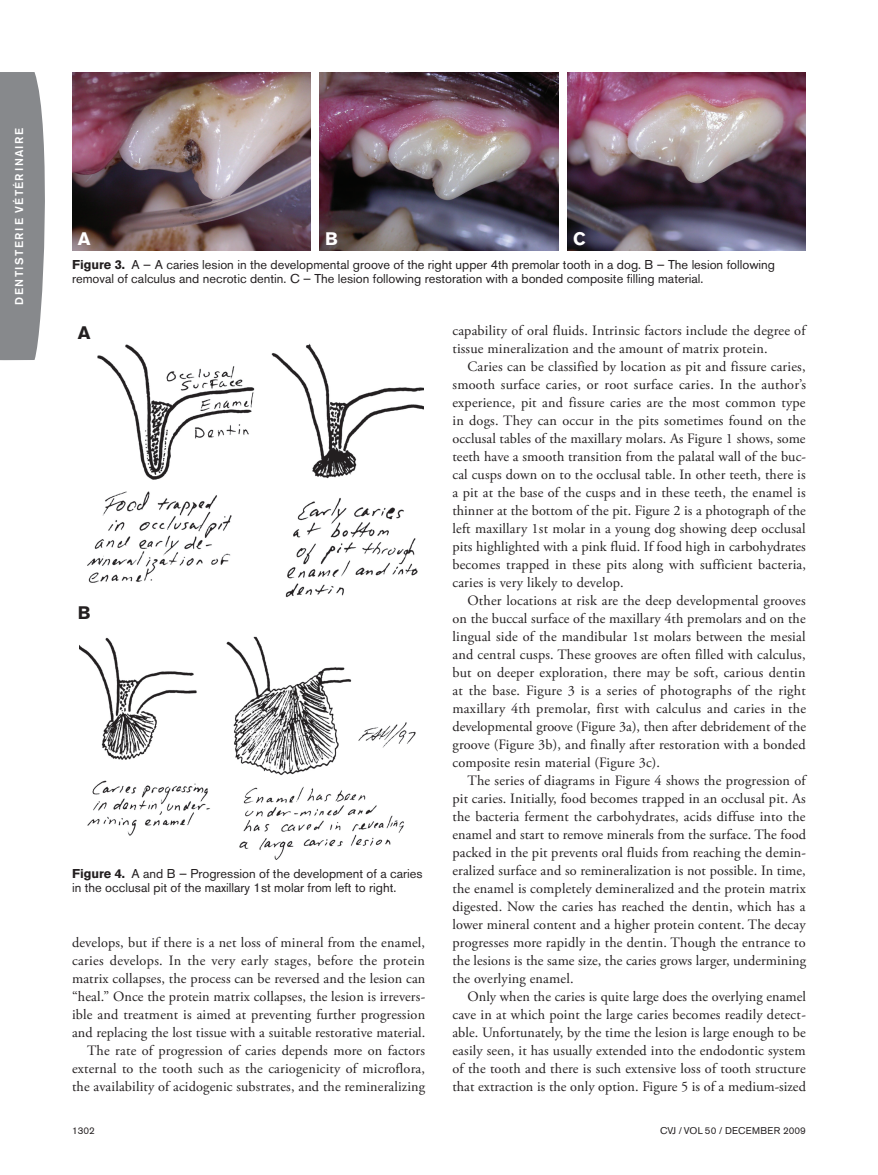
<style>
.page{position:relative;width:878px;height:1175px;background:#fff}
.page>*{position:absolute;margin:0;border:0;box-sizing:border-box;transform-origin:0 0}
.t1{font:700 18px "Akzidenz Grotesk BE";color:#fff}
.t2{font:700 18px "Akzidenz Grotesk BE";color:#231f20}
.t3{font:14.25px/18px "Adobe Garamond Pro";letter-spacing:.01em;color:#231f20;text-align:justify}
.t4{font:12.75px/13.5px "Akzidenz Grotesk BE";color:#231f20}
.t5{font:500 11.25px "Akzidenz Grotesk BE";letter-spacing:.135em;color:#fff}
.t6{font:9.75px "Akzidenz Grotesk BE";letter-spacing:.02em;color:#231f20}
.s1{font-weight:700}
</style>
<div class="page">
<div style="left:0;top:72px;width:45px;height:288px;background:#87898c"></div>
<img style="left:72px;top:72px;width:238px;height:179px">
<img style="left:320px;top:72px;width:238px;height:179px">
<img style="left:567px;top:72px;width:239px;height:179px">
<img style="left:87px;top:343px;width:336px;height:255px">
<img style="left:79px;top:636px;width:337px;height:224px">
<p class="t5" style="left:12px;top:304px;width:178px;rotate:-90deg">Dentisterie vétérinaire</p>
<p class="t1" style="left:78px;top:228px;width:14px">A</p>
<p class="t1" style="left:325px;top:228px;width:14px">B</p>
<p class="t1" style="left:573px;top:228px;width:14px">C</p>
<p class="t4" style="left:72px;top:258px;width:704px"><span class="s1">Figure 3.</span> A — A caries lesion in the developmental groove of the right upper 4th premolar tooth in a dog. B — The lesion following removal of calculus and necrotic dentin. C — The lesion following restoration with a bonded composite filling material.</p>
<p class="t2" style="left:78px;top:322px;width:14px">A</p>
<p class="t2" style="left:78px;top:602px;width:14px">B</p>
<p class="t4" style="left:72px;top:867px;width:352px"><span class="s1">Figure 4.</span> A and B — Progression of the development of a caries in the occlusal pit of the maxillary 1st molar from left to right.</p>
<p class="t3" style="left:72px;top:933px;width:355px;text-align:right">develops, but if there is a net loss of mineral from the enamel, caries develops. In the very early stages, before the protein matrix collapses, the process can be reversed and the lesion can “heal.” Once the protein matrix collapses, the lesion is irrevers&shy;ible and treatment is aimed at preventing further progression and replacing the lost tissue with a suitable restorative material.<br>The rate of progression of caries depends more on factors external to the tooth such as the cariogenicity of microflora, the availability of acidogenic substrates, and the remineralizing</p>
<p class="t3" style="left:452px;top:322px;width:354px">capability of oral fluids. Intrinsic factors include the degree of tissue mineralization and the amount of matrix protein.</p>
<p class="t3" style="left:452px;top:358px;width:355px;text-indent:15px">Caries can be classified by location as pit and fissure caries, smooth surface caries, or root surface caries. In the author’s experience, pit and fissure caries are the most common type in dogs. They can occur in the pits sometimes found on the occlusal tables of the maxillary molars. As Figure 1 shows, some teeth have a smooth transition from the palatal wall of the buc&shy;cal cusps down on to the occlusal table. In other teeth, there is a pit at the base of the cusps and in these teeth, the enamel is thinner at the bottom of the pit. Figure 2 is a photograph of the left maxillary 1st molar in a young dog showing deep occlusal pits highlighted with a pink fluid. If food high in carbohydrates becomes trapped in these pits along with sufficient bacteria, caries is very likely to develop.</p>
<p class="t3" style="left:452px;top:592px;width:355px;text-indent:15px">Other locations at risk are the deep developmental grooves on the buccal surface of the maxillary 4th premolars and on the lingual side of the mandibular 1st molars between the mesial and central cusps. These grooves are often filled with calculus, but on deeper exploration, there may be soft, carious dentin at the base. Figure 3 is a series of photographs of the right maxillary 4th premolar, first with calculus and caries in the developmental groove (Figure 3a), then after debridement of the groove (Figure 3b), and finally after restoration with a bonded composite resin material (Figure 3c).</p>
<p class="t3" style="left:452px;top:772px;width:355px;text-indent:15px">The series of diagrams in Figure 4 shows the progression of pit caries. Initially, food becomes trapped in an occlusal pit. As the bacteria ferment the carbohydrates, acids diffuse into the enamel and start to remove minerals from the surface. The food packed in the pit prevents oral fluids from reaching the demin&shy;eralized surface and so remineralization is not possible. In time, the enamel is completely demineralized and the protein matrix digested. Now the caries has reached the dentin, which has a lower mineral content and a higher protein content. The decay progresses more rapidly in the dentin. Though the entrance to the lesions is the same size, the caries grows larger, undermining the overlying enamel.</p>
<p class="t3" style="left:452px;top:988px;width:355px;text-indent:15px">Only when the caries is quite large does the overlying enamel cave in at which point the large caries becomes readily detect&shy;able. Unfortunately, by the time the lesion is large enough to be easily seen, it has usually extended into the endodontic system of the tooth and there is such extensive loss of tooth structure that extraction is the only option. Figure 5 is of a medium-sized</p>
<p class="t6" style="left:72px;top:1125px;width:24px">1302</p>
<p class="t6" style="left:660px;top:1125px;width:147px">CVJ / VOL 50 / DECEMBER 2009</p>
</div>
